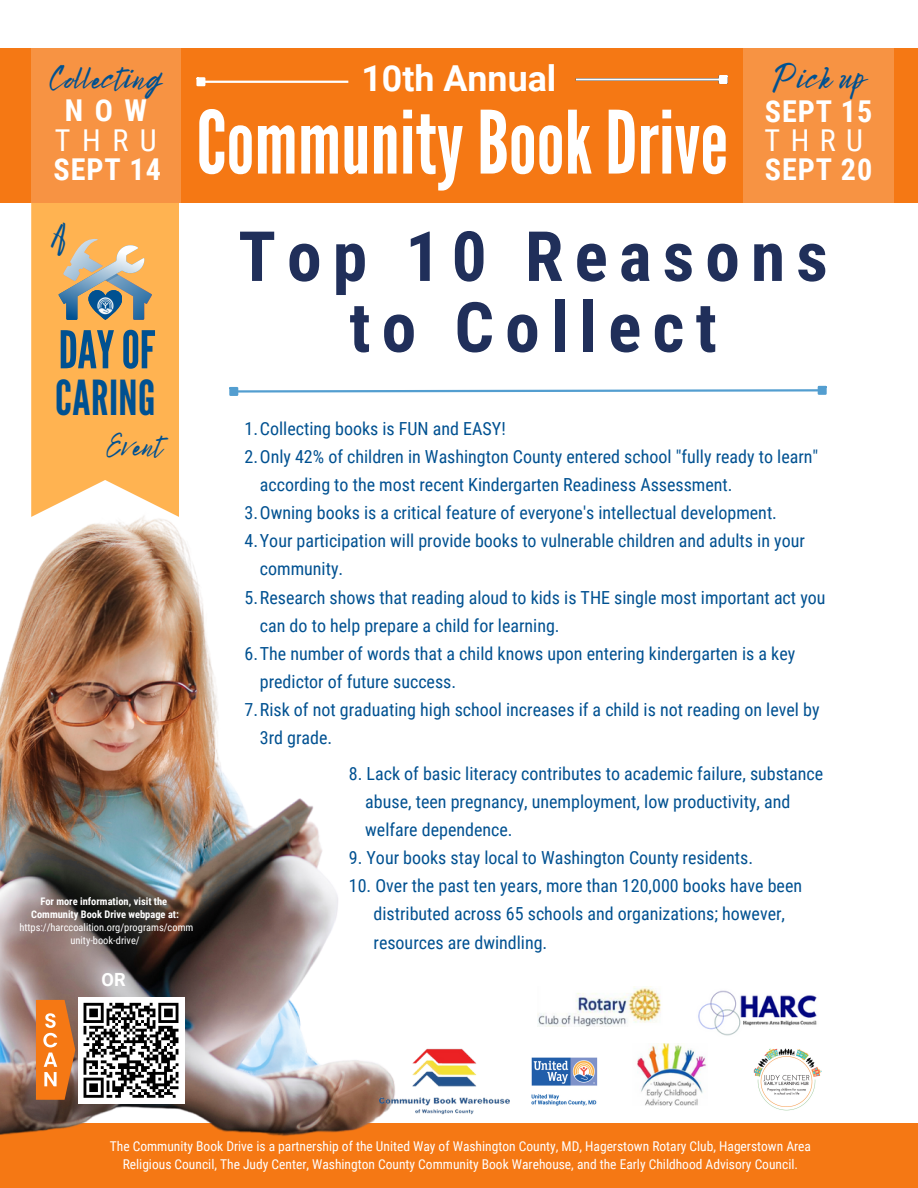
<style>
.page{position:relative;width:918px;height:1188px;background:#fff}
.page>*{position:absolute;margin:0;border:0;box-sizing:border-box;transform-origin:0 0}
.t1{font:87px "League Gothic";color:#fff}
.t2{font:700 69.3px/70.8px "Roboto Condensed";letter-spacing:.16em;color:#202f5a;text-align:center}
.t3{font:51.9px "League Gothic";letter-spacing:-.005em;color:#005191}
.t4{font:48.15px "League Gothic";letter-spacing:.01em;color:#005191}
.t5{font:700 35.85px "Roboto";color:#fff}
.t6{font:34.35px "Bright Sunshine";color:#005191}
.t7{font:31.95px "Bright Sunshine";color:#005191}
.t8{font:700 30.15px "Roboto Condensed";letter-spacing:.03em;color:#fff}
.t9{font:30.15px/29.2px "Roboto Condensed";letter-spacing:.365em;color:#fff;text-align:center}
.t10{font:700 18.15px "Roboto";color:#fff}
.t11{font:18px/28.2px "Roboto Condensed";color:#005191}
.t12{font:13.5px/18px "Roboto Condensed";color:#fff;text-align:center}
.t13{font:10.5px/13px "Roboto Condensed";color:#fff;text-align:center}
.t14{font:700 10.5px "Roboto Condensed";color:#fff}
.s1{font-weight:700}
</style>
<div class="page">
<img style="left:698px;top:990px;width:119px;height:46px">
<img style="left:537px;top:986px;width:124px;height:41px">
<img style="left:637px;top:1043px;width:70px;height:62px">
<img style="left:754px;top:1048px;width:67px;height:63px">
<img style="left:532px;top:1058px;width:65px;height:47px">
<div style="left:31px;top:203px;width:148px;height:295px;background:#ffb351"></div>
<div style="left:0;top:48px;width:918px;height:155px;background:#f57814"></div>
<div style="left:31px;top:48px;width:150px;height:155px;background:#f79343"></div>
<div style="left:744px;top:48px;width:150px;height:155px;background:#f79343"></div>
<hr style="left:576px;top:78px;width:143px;height:3px;background:#fff">
<div style="left:720px;top:76px;width:7px;height:7px;background:#fff"></div>
<div style="left:719px;top:75px;width:9px;height:9px;border:2px solid #fff"></div>
<hr style="left:205px;top:81px;width:143px;height:2px;background:#fff">
<div style="left:198px;top:78px;width:6px;height:7px;background:#fff"></div>
<div style="left:196px;top:77px;width:9px;height:9px;border:2px solid #fff"></div>
<svg style="left:59px;top:239px;width:93px;height:81px;background:#bda985"></svg>
<div style="left:0;top:1123px;width:918px;height:65px;background:#f57814"></div>
<img style="left:0;top:498px;width:379px;height:638px">
<svg style="left:238px;top:388px;width:580px;height:6px"></svg>
<div style="left:230px;top:388px;width:7px;height:7px;background:#539ed0"></div>
<div style="left:229px;top:387px;width:9px;height:9px;border:2px solid #539ed0"></div>
<div style="left:819px;top:387px;width:7px;height:7px;background:#539ed0"></div>
<div style="left:818px;top:386px;width:9px;height:9px;border:2px solid #539ed0"></div>
<svg style="left:36px;top:1000px;width:39px;height:100px;background:#e58132"></svg>
<div style="left:78px;top:997px;width:106px;height:107px;background:#fff"></div>
<svg style="left:83px;top:1002px;width:96px;height:96px"></svg>
<img style="left:379px;top:1048px;width:131px;height:69px">
<p class="t6" style="left:50px;top:51px;width:112px">Collecting</p>
<p class="t9" style="left:55px;top:96px;width:104px"><span class="s1">NOW<br></span>THRU</p>
<p class="t8" style="left:54px;top:152px;width:109px">SEPT 14</p>
<p class="t7" style="left:51px;top:213px;width:16px">A</p>
<p class="t3" style="left:59px;top:320px;width:98px">DAYOF</p>
<p class="t4" style="left:55px;top:370px;width:102px">CARING</p>
<p class="t5" style="left:361px;top:58px;width:196px">10th Annual</p>
<p class="t1" style="left:196px;top:92px;width:533px">CommunityBookDrive</p>
<p class="t6" style="left:774px;top:51px;width:91px">Pick up</p>
<p class="t8" style="left:765px;top:94px;width:109px">SEPT 15</p>
<p class="t9" style="left:765px;top:126px;width:100px">THRU</p>
<p class="t8" style="left:765px;top:152px;width:109px">SEPT 20</p>
<p class="t2" style="left:238px;top:222px;width:591px">Top 10 Reasons to Collect</p>
<p class="t7" style="left:107px;top:421px;width:58px">Event</p>
<p class="t14" style="left:40px;top:895px;width:128px">For more information, visit the</p>
<p class="t14" style="left:31px;top:908px;width:149px">Community Book Drive webpage at:</p>
<p class="t13" style="left:19px;top:921px;width:176px">https://harccoalition.org/programs/comm unity-book-drive/</p>
<p class="t10" style="left:102px;top:969px;width:26px">OR</p>
<p class="t11" style="left:244px;top:415px;width:263px">1.Collecting books is FUN and EASY!</p>
<p class="t11" style="left:260px;top:443px;width:560px;text-indent:-15px">2.Only 42% of children in Washington County entered school "fully ready to learn" according to the most recent Kindergarten Readiness Assessment.</p>
<p class="t11" style="left:244px;top:499px;width:534px">3.Owning books is a critical feature of everyone's intellectual development.</p>
<p class="t11" style="left:260px;top:527px;width:546px;text-indent:-15px">4.Your participation will provide books to vulnerable children and adults in your community.</p>
<p class="t11" style="left:260px;top:583px;width:567px;text-indent:-15px">5.Research shows that reading aloud to kids is THE single most important act you can do to help prepare a child for learning.</p>
<p class="t11" style="left:260px;top:640px;width:537px;text-indent:-15px">6.The number of words that a child knows upon entering kindergarten is a key predictor of future success.</p>
<p class="t11" style="left:260px;top:696px;width:561px;text-indent:-15px">7.Risk of not graduating high school increases if a child is not reading on level by<br>3rd grade.</p>
<p class="t11" style="left:349px;top:760px;width:476px">8. Lack of basic literacy contributes to academic failure, substance</p>
<p class="t11" style="left:365px;top:788px;width:427px">abuse, teen pregnancy, unemployment, low productivity, and</p>
<p class="t11" style="left:365px;top:816px;width:149px">welfare dependence.</p>
<p class="t11" style="left:349px;top:844px;width:406px">9. Your books stay local to Washington County residents.</p>
<p class="t11" style="left:349px;top:872px;width:455px">10. Over the past ten years, more than 120,000 books have been</p>
<p class="t11" style="left:374px;top:900px;width:413px">distributed across 65 schools and organizations; however,</p>
<p class="t11" style="left:374px;top:928px;width:175px">resources are dwindling.</p>
<p class="t12" style="left:110px;top:1137px;width:703px">The Community Book Drive is a partnership of the United Way of Washington County, MD, Hagerstown Rotary Club, Hagerstown Area<br>Religious Council, The Judy Center, Washington County Community Book Warehouse, and the Early Childhood Advisory Council.</p>
</div>
